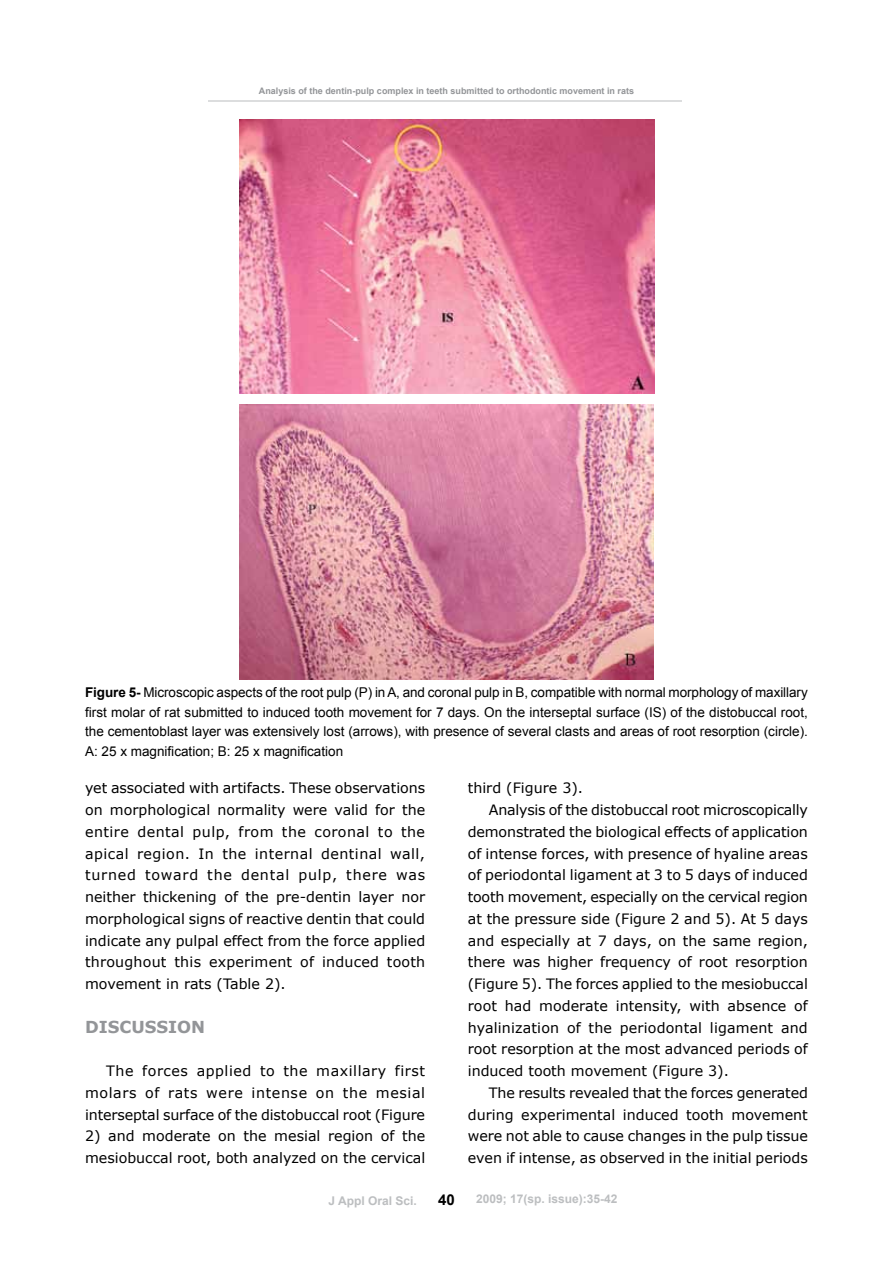
<style>
.page{position:relative;width:893px;height:1263px;background:#fff}
.page>*{position:absolute;margin:0;border:0;box-sizing:border-box;transform-origin:0 0}
.t1{font:700 16.5px "Verdana";color:#939598}
.t2{font:700 15px "Arial";color:#000}
.t3{font:14.25px/21.8px "Verdana";color:#000;text-align:justify}
.t4{font:14.25px "Verdana";letter-spacing:-.02em;color:#000}
.t5{font:13.5px/19.5px "Arial";color:#000;text-align:justify}
.t6{font:700 12px "Arial";color:#bcbec0}
.t7{font:700 9px "Arial";color:#939598}
.s1{font-weight:700}
</style>
<div class="page">
<hr style="left:208px;top:100px;width:474px;height:1px;background:#dcddde">
<img style="left:240px;top:119px;width:415px;height:274px">
<img style="left:240px;top:405px;width:414px;height:275px">
<p class="t7" style="left:259px;top:85px;width:377px">Analysis of the dentin-pulp complex in teeth submitted to orthodontic movement in rats</p>
<p class="t5" style="left:85px;top:683px;width:724px"><span class="s1">Figure 5-</span> Microscopic aspects of the root pulp (P) in A, and coronal pulp in B, compatible with normal morphology of maxillary first molar of rat submitted to induced tooth movement for 7 days. On the interseptal surface (IS) of the distobuccal root, the cementoblast layer was extensively lost (arrows), with presence of several clasts and areas of root resorption (circle).<br>A: 25 x magnification; B: 25 x magnification</p>
<p class="t3" style="left:85px;top:777px;width:342px">yet associated with artifacts. These observations on morphological normality were valid for the entire dental pulp, from the coronal to the apical region. In the internal dentinal wall, turned toward the dental pulp, there was neither thickening of the pre-dentin layer nor morphological signs of reactive dentin that could indicate any pulpal effect from the force applied throughout this experiment of induced tooth movement in rats (Table 2).</p>
<p class="t1" style="left:85px;top:1016px;width:122px">DISCUSSION</p>
<p class="t3" style="left:85px;top:1060px;width:342px;text-indent:21px">The forces applied to the maxillary first molars of rats were intense on the mesial interseptal surface of the distobuccal root (Figure</p>
<p class="t3" style="left:85px;top:1125px;width:342px">2) and moderate on the mesial region of the mesiobuccal root, both analyzed on the cervical</p>
<p class="t3" style="left:468px;top:777px;width:117px">third (Figure 3).</p>
<p class="t4" style="left:489px;top:801px;width:320px">Analysis of the distobuccal root microscopically</p>
<p class="t3" style="left:468px;top:820px;width:342px">demonstrated the biological effects of application</p>
<p class="t3" style="left:468px;top:842px;width:342px">of intense forces, with presence of hyaline areas</p>
<p class="t3" style="left:468px;top:864px;width:342px">of periodontal ligament at 3 to 5 days of induced</p>
<p class="t3" style="left:468px;top:885px;width:342px">tooth movement, especially on the cervical region</p>
<p class="t3" style="left:468px;top:907px;width:342px">at the pressure side (Figure 2 and 5). At 5 days</p>
<p class="t3" style="left:468px;top:929px;width:342px">and especially at 7 days, on the same region,</p>
<p class="t3" style="left:468px;top:951px;width:342px">there was higher frequency of root resorption</p>
<p class="t3" style="left:468px;top:972px;width:342px">(Figure 5). The forces applied to the mesiobuccal</p>
<p class="t3" style="left:468px;top:994px;width:342px">root had moderate intensity, with absence of</p>
<p class="t3" style="left:468px;top:1016px;width:342px">hyalinization of the periodontal ligament and</p>
<p class="t3" style="left:468px;top:1038px;width:342px">root resorption at the most advanced periods of</p>
<p class="t3" style="left:468px;top:1059px;width:263px">induced tooth movement (Figure 3).</p>
<p class="t3" style="left:489px;top:1081px;width:320px">The results revealed that the forces generated</p>
<p class="t3" style="left:468px;top:1103px;width:342px">during experimental induced tooth movement</p>
<p class="t3" style="left:468px;top:1125px;width:342px">were not able to cause changes in the pulp tissue</p>
<p class="t3" style="left:468px;top:1146px;width:342px">even if intense, as observed in the initial periods</p>
<p class="t6" style="left:328px;top:1193px;width:90px">J Appl Oral Sci.</p>
<p class="t2" style="left:438px;top:1190px;width:18px">40</p>
<p class="t6" style="left:476px;top:1190px;width:143px">2009; 17(sp. issue):35-42</p>
</div>
